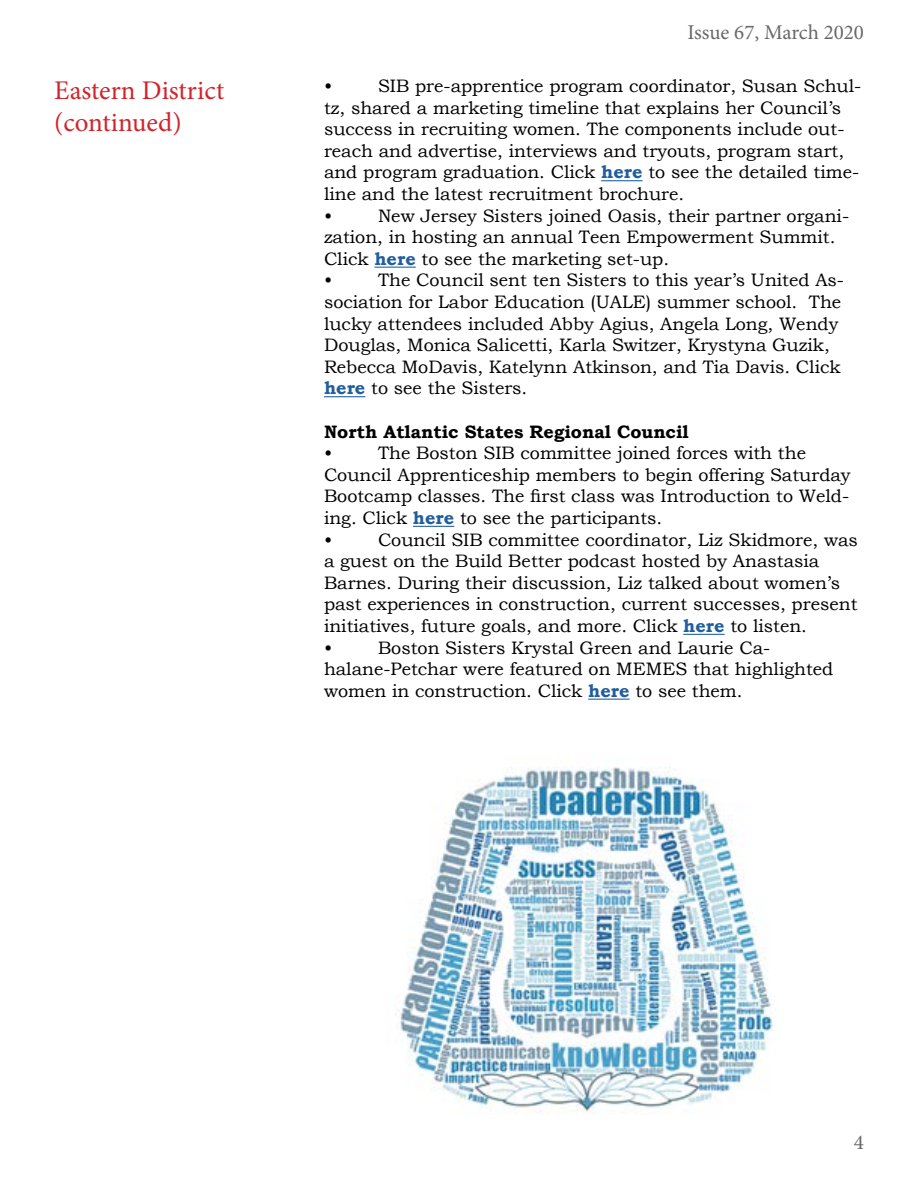
<style>
.page{position:relative;width:918px;height:1188px;background:#fff}
.page>*{position:absolute;margin:0;border:0;box-sizing:border-box;transform-origin:0 0}
.t1{font:27px/32.4px "Minion Pro";color:#d2232a}
.t2{font:21px "Minion Pro";letter-spacing:-.005em;color:#67686b}
.t3{font:18px/21.6px "Bookman Old Style";color:#000}
.t4{font:700 18px "Bookman Old Style";color:#000}
.s1{font-weight:700;color:#215e9e}
</style>
<div class="page">
<hr style="left:601px;top:180px;width:42px;height:1px;background:#215e9e">
<hr style="left:374px;top:267px;width:42px;height:1px;background:#215e9e">
<hr style="left:324px;top:396px;width:41px;height:1px;background:#215e9e">
<hr style="left:413px;top:526px;width:41px;height:1px;background:#215e9e">
<hr style="left:683px;top:634px;width:42px;height:1px;background:#215e9e">
<hr style="left:588px;top:699px;width:42px;height:1px;background:#215e9e">
<img style="left:395px;top:767px;width:381px;height:347px">
<h1 class="t1" style="left:54px;top:74px;width:172px">Eastern District (continued)</h1>
<p class="t2" style="left:688px;top:18px;width:178px">Issue 67, March 2020</p>
<p class="t3" style="left:324px;top:75px;width:539px;text-indent:54px">SIB pre-apprentice program coordinator, Susan Schul&shy;tz, shared a marketing timeline that explains her Council’s success in recruiting women. The components include out&shy;reach and advertise, interviews and tryouts, program start, and program graduation. Click <span class="s1">here</span> to see the detailed time&shy;line and the latest recruitment brochure.<br>•</p>
<p class="t3" style="left:324px;top:75px;width:10px">•</p>
<p class="t3" style="left:324px;top:205px;width:527px;text-indent:54px">New Jersey Sisters joined Oasis, their partner organi&shy;zation, in hosting an annual Teen Empowerment Summit.<br>Click <span class="s1">here</span> to see the marketing set-up.<br>•</p>
<p class="t3" style="left:324px;top:270px;width:522px;text-indent:54px">The Council sent ten Sisters to this year’s United As&shy;sociation for Labor Education (UALE) summer school. The lucky attendees included Abby Agius, Angela Long, Wendy Douglas, Monica Salicetti, Karla Switzer, Krystyna Guzik, Rebecca MoDavis, Katelynn Atkinson, and Tia Davis. Click <span class="s1">here</span> to see the Sisters.</p>
<p class="t4" style="left:324px;top:419px;width:366px">North Atlantic States Regional Council</p>
<p class="t3" style="left:324px;top:442px;width:10px">•</p>
<p class="t3" style="left:324px;top:442px;width:528px;text-indent:54px">The Boston SIB committee joined forces with the Council Apprenticeship members to begin offering Saturday Bootcamp classes. The first class was Introduction to Weld&shy;ing. Click <span class="s1">here</span> to see the participants.<br>•</p>
<p class="t3" style="left:324px;top:529px;width:535px;text-indent:54px">Council SIB committee coordinator, Liz Skidmore, was a guest on the Build Better podcast hosted by Anastasia Barnes. During their discussion, Liz talked about women’s past experiences in construction, current successes, present initiatives, future goals, and more. Click <span class="s1">here</span> to listen.<br>•</p>
<p class="t3" style="left:324px;top:637px;width:511px;text-indent:54px">Boston Sisters Krystal Green and Laurie Ca&shy;halane-Petchar were featured on MEMES that highlighted women in construction. Click <span class="s1">here</span> to see them.</p>
<p class="t2" style="left:854px;top:1129px;width:12px">4</p>
</div>
